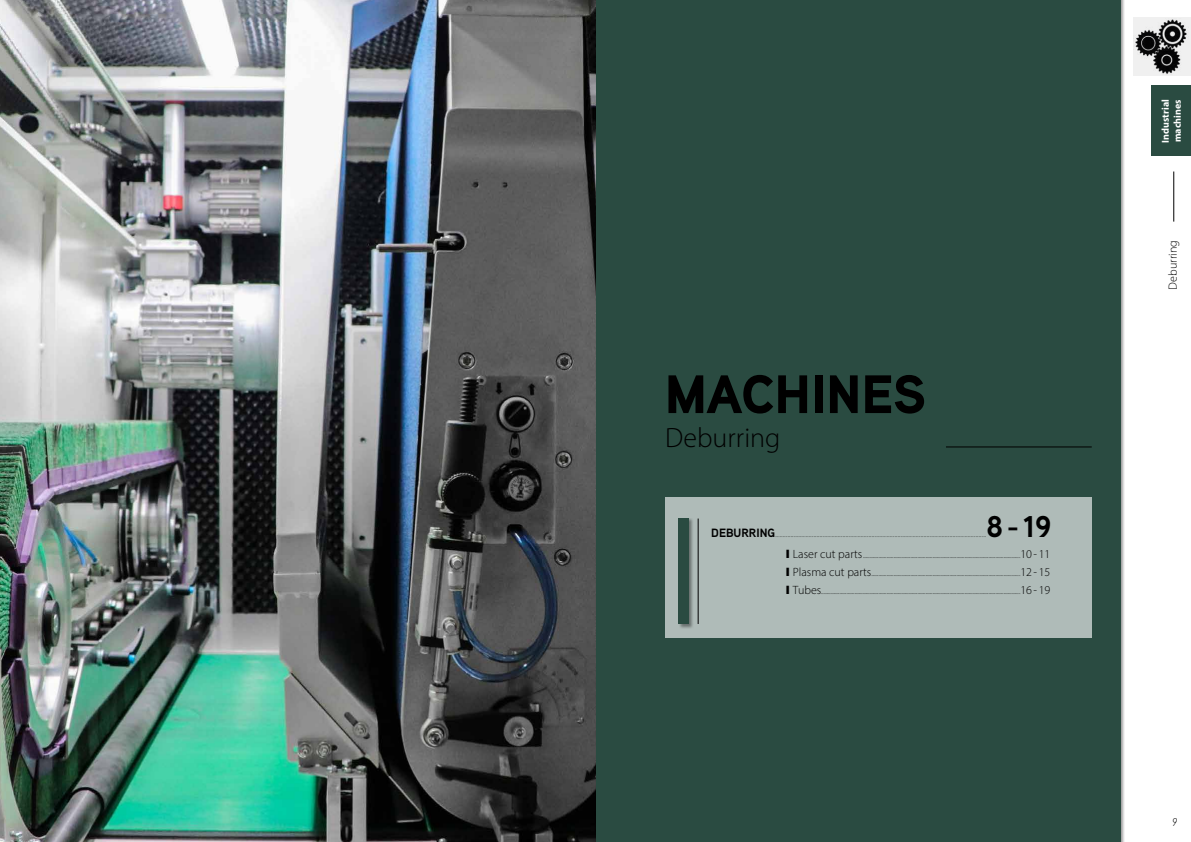
<style>
.page{position:relative;width:1191px;height:842px;background:#fff}
.page>*{position:absolute;margin:0;border:0;box-sizing:border-box;transform-origin:0 0}
.t1{font:900 54px "Aaux Next";color:#000}
.t2{font:700 30px "Aaux Next";color:#000}
.t3{font:300 28px "Myriad Pro";color:#000}
.t4{font:300 12px "Myriad Pro";color:#000}
.t5{font:italic 300 11px "DIN Pro";color:#000}
.t6{font:700 10px/12px "Myriad Pro";color:#fff}
.t7{font:300 8px "Myriad Pro";color:#000}
.t8{font:300 8px "Nexa";color:#000}
.s1{font-size:12px}
.s2{font-family:"Aaux Next";font-weight:700;font-size:12px}
</style>
<div class="page">
<div style="left:1133px;top:17px;width:58px;height:59px;background:#f0f0f0"></div>
<img style="left:1135px;top:19px;width:52px;height:55px">
<div style="left:1151px;top:86px;width:40px;height:70px;background:#2a4b41"></div>
<img style="left:0;top:0;width:595px;height:842px">
<div style="left:596px;top:0;width:524px;height:842px;background:#2a4b41"></div>
<div style="left:665px;top:497px;width:426px;height:141px;background:#afbbb8"></div>
<hr style="left:698px;top:518px;width:1px;height:106px;background:#000">
<div style="left:678px;top:518px;width:15px;height:110px;background:#000;opacity:.4"></div>
<div style="left:678px;top:518px;width:11px;height:106px;background:#2a4b41"></div>
<hr style="left:1173px;top:171px;width:1px;height:51px;background:#000">
<hr style="left:946px;top:447px;width:145px;height:1px;background:#000">
<h1 class="t1" style="left:665px;top:356px;width:262px">MACHINES</h1>
<h3 class="t3" style="left:665px;top:420px;width:117px">Deburring</h3>
<h2 class="t2" style="left:986px;top:505px;width:66px">8-19</h2>
<p class="t7" style="left:786px;top:550px;width:266px">❙ <span class="s1">Laser cut parts</span>.................................................................................................................<span class="s1">10 - 11</span></p>
<p class="t7" style="left:786px;top:568px;width:266px">❙ <span class="s1">Plasma cut parts</span>...........................................................................................................<span class="s1">12 - 15</span></p>
<p class="t7" style="left:786px;top:586px;width:266px">❙ <span class="s1">Tubes</span>...............................................................................................................................................<span class="s1">16 - 19</span></p>
<p class="t8" style="left:711px;top:529px;width:277px"><span class="s2">DEBURRING</span>..........................................................................................................................................</p>
<p class="t6" style="left:1159px;top:143px;width:45px;rotate:-90deg">Industrial machines</p>
<h3 class="t4" style="left:1165px;top:290px;width:51px;rotate:-90deg">Deburring</h3>
<h3 class="t5" style="left:1171px;top:814px;width:7px">9</h3>
</div>
